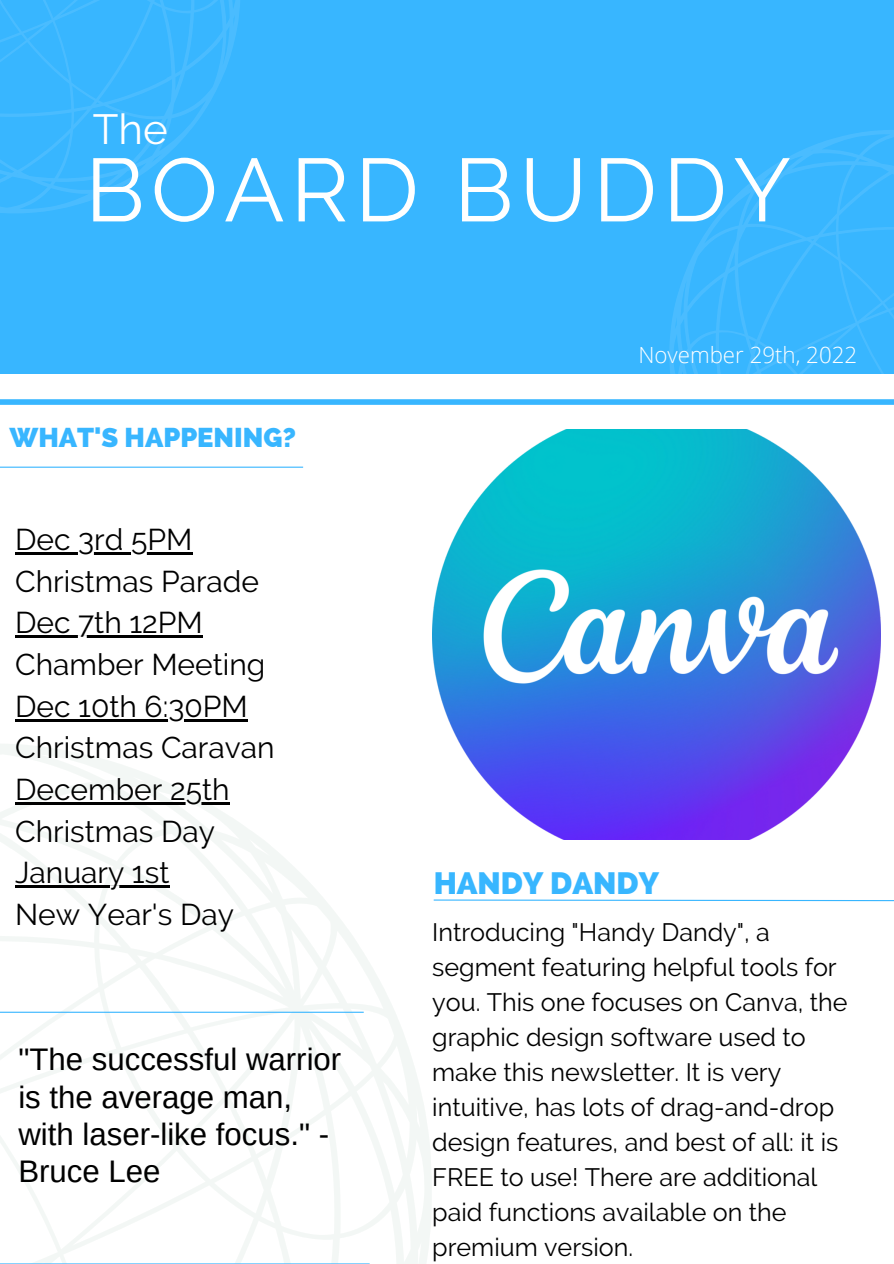
<style>
.page{position:relative;width:894px;height:1264px;background:#fff}
.page>*{position:absolute;margin:0;border:0;box-sizing:border-box;transform-origin:0 0}
.t1{font:89.1px "Raleway";letter-spacing:.07em;color:#fff}
.t2{font:42px "Raleway";color:#fff}
.t3{font:31.2px/37.2px "Arimo";color:#000}
.t4{font:800 30.9px "Raleway";color:#38b6ff}
.t5{font:30px/41.7px "Raleway";color:#000}
.t6{font:800 27.3px "Raleway";color:#38b6ff}
.t7{font:25.05px/35px "Raleway";color:#000}
.t8{font:300 22.35px "Open Sans";color:#fff}
</style>
<div class="page">
<svg style="left:0;top:744px;width:431px;height:519px"></svg>
<div style="left:0;top:0;width:893px;height:373px;background:#38b6ff"></div>
<svg style="left:0;top:0;width:240px;height:213px"></svg>
<svg style="left:669px;top:130px;width:224px;height:244px"></svg>
<div style="left:0;top:399px;width:893px;height:6px;background:#38b6ff"></div>
<hr style="left:0;top:466px;width:303px;height:2px;background:#38b6ff">
<hr style="left:0;top:1011px;width:363px;height:1px;background:#38b6ff">
<svg style="left:433px;top:899px;width:460px;height:2px"></svg>
<hr style="left:0;top:1263px;width:369px;height:1px;background:#38b6ff">
<hr style="left:15px;top:552px;width:177px;height:2px;background:#000">
<hr style="left:15px;top:635px;width:188px;height:3px;background:#000">
<hr style="left:15px;top:719px;width:232px;height:2px;background:#000">
<hr style="left:15px;top:802px;width:214px;height:2px;background:#000">
<hr style="left:15px;top:885px;width:154px;height:3px;background:#000">
<img style="left:432px;top:429px;width:448px;height:410px">
<h2 class="t2" style="left:93px;top:105px;width:76px">The</h2>
<h1 class="t1" style="left:85px;top:138px;width:707px">BOARD BUDDY</h1>
<p class="t6" style="left:9px;top:421px;width:288px">WHAT'S HAPPENING?</p>
<p class="t5" style="left:15px;top:518px;width:261px">Dec 3rd 5PM<br>Christmas Parade<br>Dec 7th 12PM<br>Chamber Meeting<br>Dec 10th 6:30PM<br>Christmas Caravan<br>December 25th<br>Christmas Day<br>January 1st<br>New Year's Day</p>
<p class="t3" style="left:18px;top:1040px;width:324px">"The successful warrior is the average man, with laser-like focus." -<br>Bruce Lee</p>
<p class="t8" style="left:638px;top:339px;width:220px">November 29th, 2022</p>
<p class="t4" style="left:433px;top:864px;width:227px">HANDY DANDY</p>
<p class="t7" style="left:432px;top:915px;width:417px">Introducing "Handy Dandy", a segment featuring helpful tools for you. This one focuses on Canva, the graphic design software used to make this newsletter. It is very intuitive, has lots of drag-and-drop design features, and best of all: it is<br>FREE to use! There are additional paid functions available on the premium version.</p>
</div>
